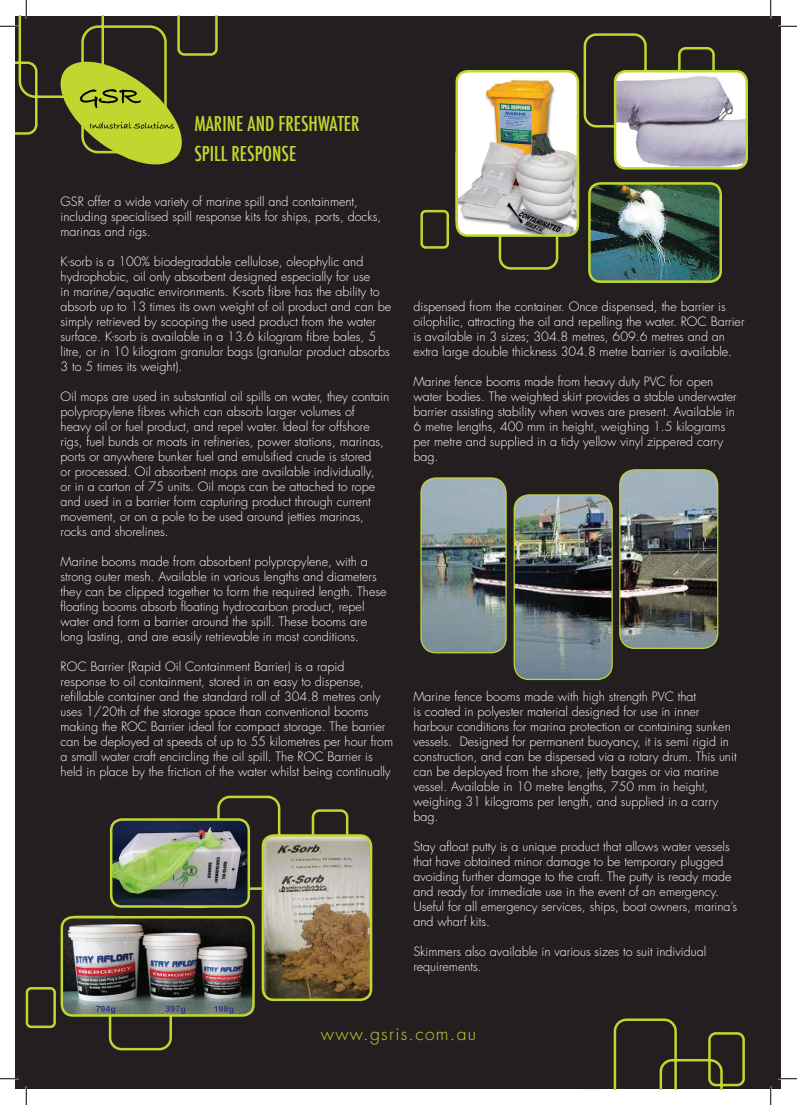
<style>
.page{position:relative;width:797px;height:1105px;background:#fff}
.page>*{position:absolute;margin:0;border:0;box-sizing:border-box;transform-origin:0 0}
.t1{font:500 condensed 20px/30px "Futura";color:#c1d72f}
.t2{font:300 17.5px "Futura LT";letter-spacing:.075em;color:#c1d72f}
.t3{font:300 12.5px/15px "Futura LT";color:#fff}
</style>
<div class="page">
<div style="left:16px;top:16px;width:765px;height:1073px;background:#231f20"></div>
<svg style="left:613px;top:1018px;width:132px;height:71px"></svg>
<svg style="left:25px;top:795px;width:324px;height:256px"></svg>
<img style="left:263px;top:835px;width:107px;height:165px">
<div style="left:262px;top:834px;width:110px;height:167px;border:2px solid #c1d72f;border-radius:11px"></div>
<img style="left:62px;top:917px;width:191px;height:98px">
<div style="left:61px;top:916px;width:194px;height:101px;border:2px solid #c1d72f;border-radius:11px"></div>
<img style="left:111px;top:819px;width:138px;height:87px">
<div style="left:110px;top:818px;width:140px;height:90px;border:2px solid #c1d72f;border-radius:11px"></div>
<img style="left:515px;top:495px;width:97px;height:184px">
<div style="left:513px;top:494px;width:99px;height:186px;border:1px solid #c1d72f;border-radius:15px"></div>
<img style="left:422px;top:478px;width:84px;height:175px">
<div style="left:420px;top:477px;width:86px;height:176px;border:1px solid #c1d72f;border-radius:15px"></div>
<img style="left:621px;top:470px;width:96px;height:177px">
<div style="left:619px;top:469px;width:99px;height:180px;border:1px solid #c1d72f;border-radius:15px"></div>
<svg style="left:420px;top:33px;width:295px;height:237px"></svg>
<img style="left:615px;top:71px;width:130px;height:97px">
<div style="left:614px;top:70px;width:134px;height:100px;border:2px solid #c1d72f;border-radius:11px"></div>
<img style="left:589px;top:184px;width:130px;height:96px">
<div style="left:588px;top:182px;width:134px;height:101px;border:2px solid #c1d72f;border-radius:11px"></div>
<img style="left:457px;top:71px;width:121px;height:165px">
<div style="left:455px;top:70px;width:124px;height:167px;border:2px solid #c1d72f;border-radius:11px"></div>
<svg style="left:778px;top:25px;width:19px;height:2px"></svg>
<svg style="left:0;top:1078px;width:19px;height:1px"></svg>
<svg style="left:778px;top:1078px;width:19px;height:1px"></svg>
<svg style="left:0;top:0;width:218px;height:164px"></svg>
<svg style="left:25px;top:1086px;width:2px;height:19px"></svg>
<svg style="left:770px;top:0;width:1px;height:19px"></svg>
<svg style="left:770px;top:1086px;width:1px;height:19px"></svg>
<h1 class="t1" style="left:194px;top:109px;width:167px">MARINE AND FRESHWATER<br>SPILL RESPONSE</h1>
<p class="t3" style="left:61px;top:195px;width:322px">GSR offer a wide variety of marine spill and containment, including specialised spill response kits for ships, ports, docks, marinas and rigs.</p>
<p class="t3" style="left:61px;top:255px;width:332px">K-sorb is a 100% biodegradable cellulose, oleophylic and hydrophobic, oil only absorbent designed especially for use<br>in marine/aquatic environments. K-sorb fibre has the ability to absorb up to 13 times its own weight of oil product and can be simply retrieved by scooping the used product from the water surface. K-sorb is available in a 13.6 kilogram fibre bales, 5 litre, or in 10 kilogram granular bags (granular product absorbs 3 to 5 times its weight).</p>
<p class="t3" style="left:61px;top:390px;width:330px">Oil mops are used in substantial oil spills on water, they contain polypropylene fibres which can absorb larger volumes of<br>heavy oil or fuel product, and repel water. Ideal for offshore rigs, fuel bunds or moats in refineries, power stations, marinas, ports or anywhere bunker fuel and emulsified crude is stored<br>or processed. Oil absorbent mops are available individually,<br>or in a carton of 75 units. Oil mops can be attached to rope and used in a barrier form capturing product through current movement, or on a pole to be used around jetties marinas, rocks and shorelines.</p>
<p class="t3" style="left:61px;top:555px;width:327px">Marine booms made from absorbent polypropylene, with a strong outer mesh. Available in various lengths and diameters they can be clipped together to form the required length. These floating booms absorb floating hydrocarbon product, repel water and form a barrier around the spill. These booms are long lasting, and are easily retrievable in most conditions.</p>
<p class="t3" style="left:61px;top:660px;width:334px">ROC Barrier (Rapid Oil Containment Barrier) is a rapid<br>response to oil containment, stored in an easy to dispense, refillable container and the standard roll of 304.8 metres only uses 1/20th of the storage space than conventional booms making the ROC Barrier ideal for compact storage. The barrier can be deployed at speeds of up to 55 kilometres per hour from a small water craft encircling the oil spill. The ROC Barrier is held in place by the friction of the water whilst being continually</p>
<p class="t3" style="left:413px;top:300px;width:332px">dispensed from the container. Once dispensed, the barrier is oilophilic, attracting the oil and repelling the water. ROC Barrier is available in 3 sizes; 304.8 metres, 609.6 metres and an extra large double thickness 304.8 metre barrier is available.</p>
<p class="t3" style="left:413px;top:375px;width:324px">Marine fence booms made from heavy duty PVC for open water bodies. The weighted skirt provides a stable underwater barrier assisting stability when waves are present. Available in 6 metre lengths, 400 mm in height, weighing 1.5 kilograms per metre and supplied in a tidy yellow vinyl zippered carry bag.</p>
<p class="t3" style="left:413px;top:690px;width:325px">Marine fence booms made with high strength PVC that<br>is coated in polyester material designed for use in inner harbour conditions for marina protection or containing sunken vessels. Designed for permanent buoyancy, it is semi rigid in construction, and can be dispersed via a rotary drum. This unit can be deployed from the shore, jetty barges or via marine vessel. Available in 10 metre lengths, 750 mm in height, weighing 31 kilograms per length, and supplied in a carry bag.</p>
<p class="t3" style="left:413px;top:840px;width:325px">Stay afloat putty is a unique product that allows water vessels that have obtained minor damage to be temporary plugged avoiding further damage to the craft. The putty is ready made and ready for immediate use in the event of an emergency.<br>Useful for all emergency services, ships, boat owners, marina’s and wharf kits.</p>
<p class="t3" style="left:413px;top:945px;width:294px">Skimmers also available in various sizes to suit individual requirements.</p>
<h2 class="t2" style="left:321px;top:1022px;width:157px">www.gsris.com.au</h2>
</div>
